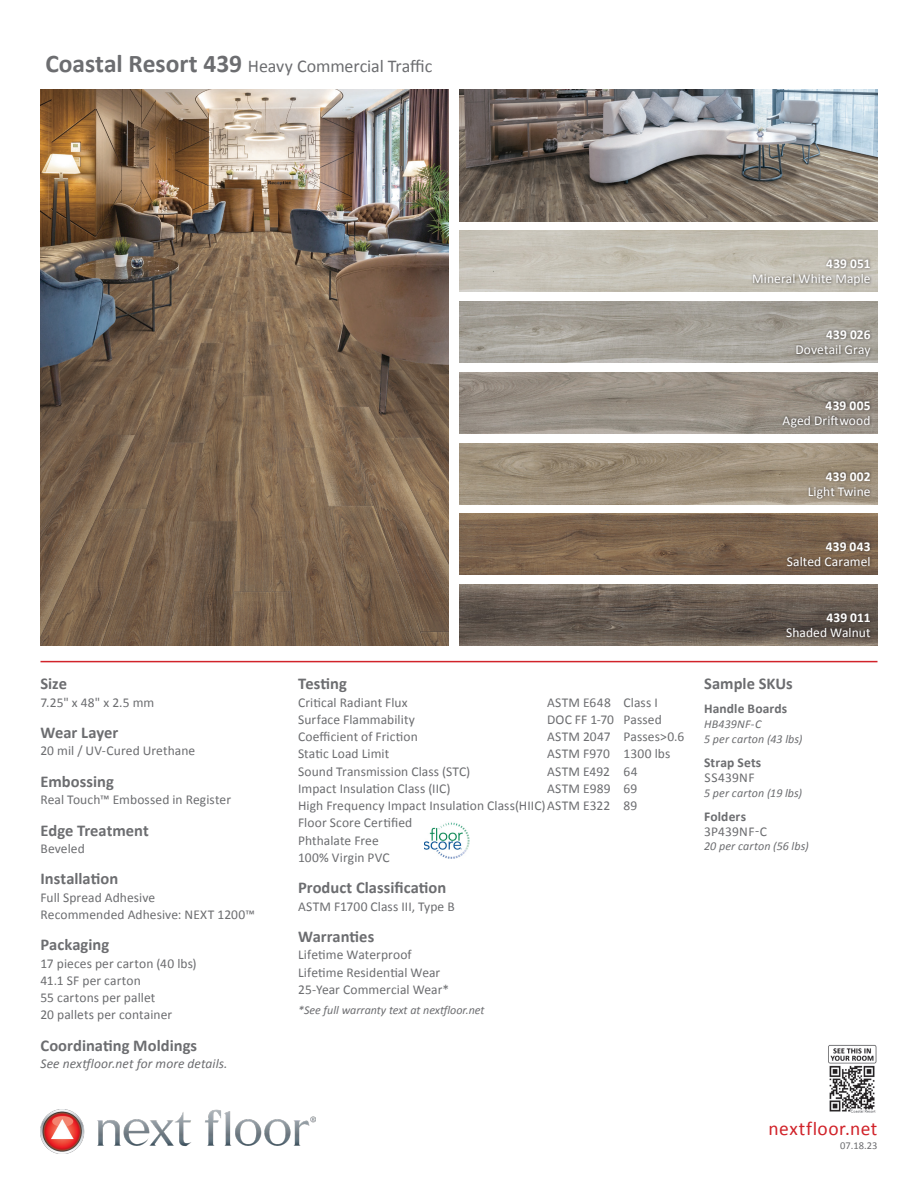
<style>
.page{position:relative;width:918px;height:1188px;background:#fff}
.page>*{position:absolute;margin:0;border:0;box-sizing:border-box;transform-origin:0 0}
.t1{font:19.5px "Calibri";letter-spacing:.02em;color:#d1232a}
.Heading_Calibri_Bold{font:18px "Calibri";letter-spacing:-.005em;color:#6c6d70}
.Subhead_Calibri_Bold{font:700 16.5px "Calibri";color:#6c6d70}
.Body_Calibri_reg_9_1{font:13.5px "Calibri";letter-spacing:.005em;color:#6c6d70}
.Swatch_Calibri_Bold{font:13.5px "Calibri";letter-spacing:.005em;color:#fff}
.Swatch_Calibri_Bold-2{font:700 13.5px "Calibri";letter-spacing:.01em;color:#fff}
.SeeNF_Calibri_Ital_9{font:italic 13.5px "Calibri";letter-spacing:.005em;color:#6c6d70}
.SubSubHead_Calibi_Bo{font:700 13.5px "Calibri";letter-spacing:.01em;color:#6c6d70}
.SampSKU_Calibri_AllC{font:13.5px "Calibri";letter-spacing:.025em;color:#6c6d70}
.Carton_Calibri_ital{font:italic 12px "Calibri";letter-spacing:.01em;color:#6c6d70}
.seeWar_Calibri_ital{font:italic 12px "Calibri";color:#6c6d70}
.SampSKU_Calibri_AllC-2{font:italic 12px "Calibri";letter-spacing:.015em;color:#6c6d70}
.t2{font:10.5px "Calibri";color:#6c6d70}
.s1{font-weight:700;font-size:25.5px}
</style>
<div class="page">
<hr style="left:40px;top:661px;width:838px;height:1px;background:#d1232a">
<img style="left:40px;top:1110px;width:275px;height:44px">
<img style="left:424px;top:822px;width:45px;height:37px">
<img style="left:40px;top:89px;width:408px;height:557px">
<img style="left:459px;top:89px;width:419px;height:132px">
<img style="left:459px;top:302px;width:419px;height:61px">
<img style="left:459px;top:372px;width:419px;height:61px">
<img style="left:459px;top:443px;width:419px;height:61px">
<img style="left:459px;top:514px;width:419px;height:61px">
<img style="left:459px;top:585px;width:419px;height:61px">
<div style="left:751px;top:257px;width:122px;height:31px;background:#231f20;opacity:.75"></div>
<div style="left:794px;top:328px;width:79px;height:31px;background:#231f20;opacity:.75"></div>
<div style="left:780px;top:398px;width:93px;height:32px;background:#231f20;opacity:.75"></div>
<div style="left:806px;top:469px;width:67px;height:31px;background:#231f20;opacity:.75"></div>
<div style="left:784px;top:540px;width:89px;height:29px;background:#231f20;opacity:.75"></div>
<div style="left:783px;top:610px;width:90px;height:30px;background:#231f20;opacity:.75"></div>
<img style="left:828px;top:1044px;width:49px;height:69px">
<p class="Heading_Calibri_Bold" style="left:45px;top:53px;width:389px"><span class="s1">Coastal Resort 439</span> Heavy Commercial Traffic</p>
<p class="Subhead_Calibri_Bold" style="left:40px;top:672px;width:28px">Size</p>
<p class="Body_Calibri_reg_9_1" style="left:40px;top:693px;width:115px">7.25" x 48" x 2.5 mm</p>
<p class="Subhead_Calibri_Bold" style="left:40px;top:721px;width:79px">Wear Layer</p>
<p class="Body_Calibri_reg_9_1" style="left:40px;top:741px;width:156px">20 mil / UV-Cured Urethane</p>
<p class="Subhead_Calibri_Bold" style="left:40px;top:770px;width:75px">Embossing</p>
<p class="Body_Calibri_reg_9_1" style="left:40px;top:790px;width:192px">Real Touch™ Embossed in Register</p>
<p class="Subhead_Calibri_Bold" style="left:40px;top:818px;width:110px">Edge Treatment</p>
<p class="Body_Calibri_reg_9_1" style="left:40px;top:839px;width:46px">Beveled</p>
<p class="Subhead_Calibri_Bold" style="left:40px;top:867px;width:79px">Installation</p>
<p class="Body_Calibri_reg_9_1" style="left:40px;top:888px;width:116px">Full Spread Adhesive</p>
<p class="Body_Calibri_reg_9_1" style="left:40px;top:905px;width:216px">Recommended Adhesive: NEXT 1200™</p>
<p class="Subhead_Calibri_Bold" style="left:40px;top:933px;width:70px">Packaging</p>
<p class="Body_Calibri_reg_9_1" style="left:40px;top:954px;width:158px">17 pieces per carton (40 lbs)</p>
<p class="Body_Calibri_reg_9_1" style="left:40px;top:971px;width:102px">41.1 SF per carton</p>
<p class="Body_Calibri_reg_9_1" style="left:40px;top:988px;width:116px">55 cartons per pallet</p>
<p class="Body_Calibri_reg_9_1" style="left:40px;top:1005px;width:133px">20 pallets per container</p>
<p class="Subhead_Calibri_Bold" style="left:40px;top:1034px;width:158px">Coordinating Moldings</p>
<p class="SeeNF_Calibri_Ital_9" style="left:40px;top:1054px;width:189px">See nextfloor.net for more details.</p>
<p class="Subhead_Calibri_Bold" style="left:298px;top:672px;width:50px">Testing</p>
<p class="Body_Calibri_reg_9_1" style="left:298px;top:693px;width:111px">Critical Radiant Flux</p>
<p class="Body_Calibri_reg_9_1" style="left:547px;top:693px;width:112px">ASTM E648 Class I</p>
<p class="Body_Calibri_reg_9_1" style="left:298px;top:710px;width:119px">Surface Flammability</p>
<p class="Body_Calibri_reg_9_1" style="left:547px;top:710px;width:116px">DOC FF 1-70 Passed</p>
<p class="Body_Calibri_reg_9_1" style="left:298px;top:727px;width:121px">Coefficient of Friction</p>
<p class="Body_Calibri_reg_9_1" style="left:547px;top:727px;width:139px">ASTM 2047 Passes&gt;0.6</p>
<p class="Body_Calibri_reg_9_1" style="left:298px;top:744px;width:93px">Static Load Limit</p>
<p class="Body_Calibri_reg_9_1" style="left:547px;top:744px;width:125px">ASTM F970 1300 lbs</p>
<p class="Body_Calibri_reg_9_1" style="left:298px;top:762px;width:174px">Sound Transmission Class (STC)</p>
<p class="Body_Calibri_reg_9_1" style="left:547px;top:762px;width:92px">ASTM E492 64</p>
<p class="Body_Calibri_reg_9_1" style="left:298px;top:779px;width:154px">Impact Insulation Class (IIC)</p>
<p class="Body_Calibri_reg_9_1" style="left:547px;top:779px;width:92px">ASTM E989 69</p>
<p class="Body_Calibri_reg_9_1" style="left:298px;top:796px;width:341px">High Frequency Impact Insulation Class(HIIC)ASTM E322 89</p>
<p class="Body_Calibri_reg_9_1" style="left:298px;top:813px;width:116px">Floor Score Certified</p>
<p class="Body_Calibri_reg_9_1" style="left:298px;top:831px;width:82px">Phthalate Free</p>
<p class="Body_Calibri_reg_9_1" style="left:298px;top:848px;width:93px">100% Virgin PVC</p>
<p class="Subhead_Calibri_Bold" style="left:298px;top:876px;width:150px">Product Classification</p>
<p class="Body_Calibri_reg_9_1" style="left:298px;top:897px;width:158px">ASTM F1700 Class III, Type B</p>
<p class="Subhead_Calibri_Bold" style="left:298px;top:925px;width:78px">Warranties</p>
<p class="Body_Calibri_reg_9_1" style="left:298px;top:945px;width:115px">Lifetime Waterproof</p>
<p class="Body_Calibri_reg_9_1" style="left:298px;top:963px;width:144px">Lifetime Residential Wear</p>
<p class="Body_Calibri_reg_9_1" style="left:298px;top:980px;width:153px">25-Year Commercial Wear*</p>
<p class="seeWar_Calibri_ital" style="left:298px;top:1002px;width:188px">*See full warranty text at nextfloor.net</p>
<p class="Swatch_Calibri_Bold-2" style="left:826px;top:254px;width:46px">439 051</p>
<p class="Swatch_Calibri_Bold" style="left:752px;top:269px;width:120px">Mineral White Maple</p>
<p class="Swatch_Calibri_Bold-2" style="left:826px;top:325px;width:46px">439 026</p>
<p class="Swatch_Calibri_Bold" style="left:795px;top:340px;width:77px">Dovetail Gray</p>
<p class="Swatch_Calibri_Bold-2" style="left:826px;top:396px;width:47px">439 005</p>
<p class="Swatch_Calibri_Bold" style="left:782px;top:411px;width:90px">Aged Driftwood</p>
<p class="Swatch_Calibri_Bold-2" style="left:826px;top:467px;width:46px">439 002</p>
<p class="Swatch_Calibri_Bold" style="left:808px;top:482px;width:64px">Light Twine</p>
<p class="Swatch_Calibri_Bold-2" style="left:826px;top:537px;width:46px">439 043</p>
<p class="Swatch_Calibri_Bold" style="left:787px;top:552px;width:85px">Salted Caramel</p>
<p class="Swatch_Calibri_Bold-2" style="left:826px;top:608px;width:46px">439 011</p>
<p class="Swatch_Calibri_Bold" style="left:786px;top:623px;width:86px">Shaded Walnut</p>
<p class="Subhead_Calibri_Bold" style="left:704px;top:672px;width:90px">Sample SKUs</p>
<p class="SubSubHead_Calibi_Bo" style="left:704px;top:699px;width:85px">Handle Boards</p>
<p class="SampSKU_Calibri_AllC-2" style="left:704px;top:716px;width:59px">HB439NF-C</p>
<p class="Carton_Calibri_ital" style="left:704px;top:731px;width:100px">5 per carton (43 lbs)</p>
<p class="SubSubHead_Calibi_Bo" style="left:704px;top:753px;width:59px">Strap Sets</p>
<p class="SampSKU_Calibri_AllC" style="left:704px;top:768px;width:52px">SS439NF</p>
<p class="Carton_Calibri_ital" style="left:704px;top:785px;width:100px">5 per carton (19 lbs)</p>
<p class="SubSubHead_Calibi_Bo" style="left:704px;top:807px;width:43px">Folders</p>
<p class="SampSKU_Calibri_AllC" style="left:704px;top:822px;width:65px">3P439NF-C</p>
<p class="Carton_Calibri_ital" style="left:704px;top:838px;width:106px">20 per carton (56 lbs)</p>
<h1 class="t1" style="left:769px;top:1115px;width:110px">nextfloor.net</h1>
<p class="t2" style="left:840px;top:1138px;width:39px">07.18.23</p>
</div>
